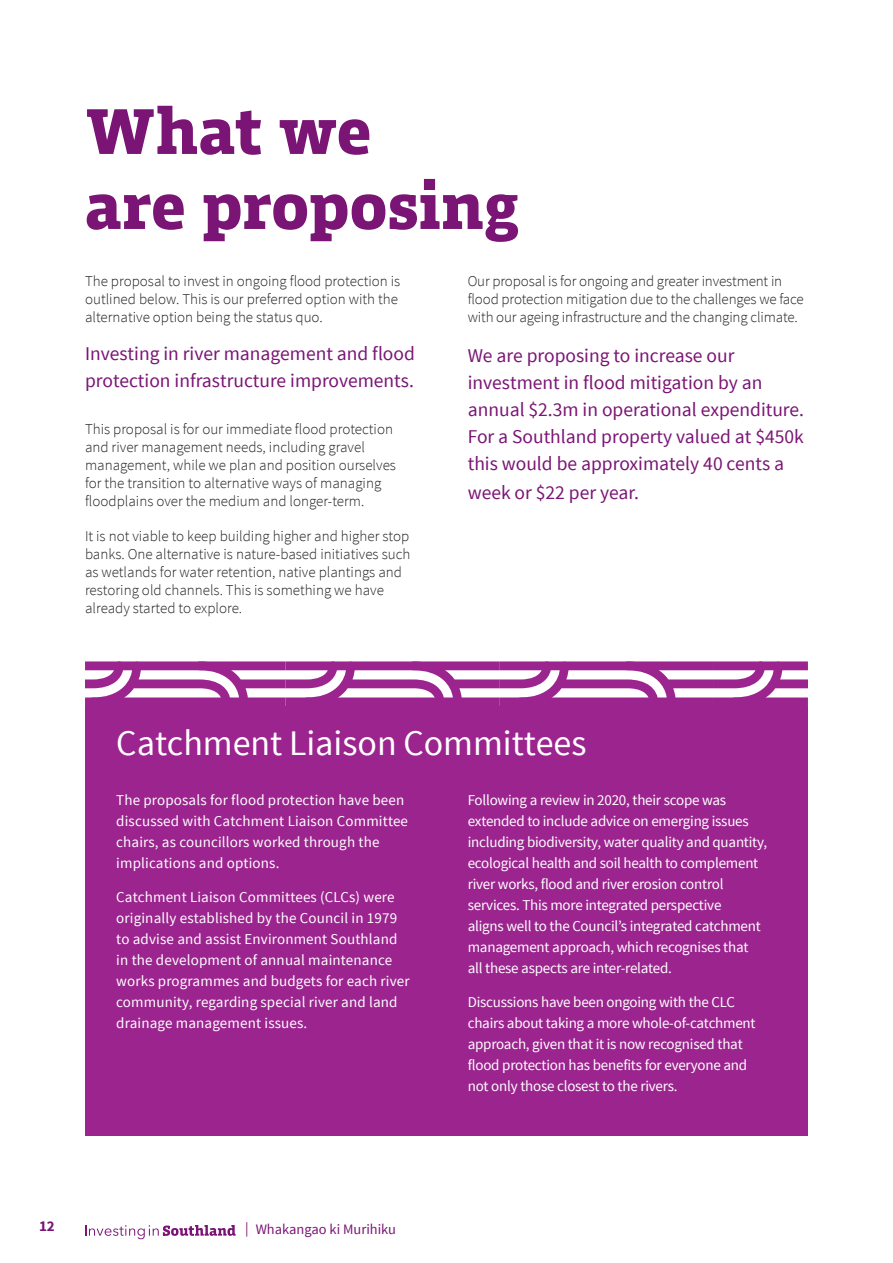
<style>
.page{position:relative;width:893px;height:1263px;background:#fff}
.page>*{position:absolute;margin:0;border:0;box-sizing:border-box;transform-origin:0 0}
.Main_Header{font:66px/75px "Enra Slab Var Roman";color:#7b1575}
.Sub_head_2_Reg{font:36px "Source Sans Pro";color:#fff}
.Sub_head_2_Reg-2{font:19.5px/27px "Source Sans Pro";color:#7b1575}
.Body_copy{font:300 15px/18px "Source Sans Pro";color:#231f20}
.Body_copy-2{font:15px/21px "Source Sans Pro";letter-spacing:-.015em;color:#fff}
.Body_copy-3{font:15px/21px "Source Sans Pro";letter-spacing:.01em;color:#fff}
.t1{font:700 15px "Source Sans Pro";color:#7b1575}
.Secondary_Header{font:14.4px "Source Sans Pro";color:#7b1575}
</style>
<div class="page">
<svg style="left:85px;top:1225px;width:151px;height:14px"></svg>
<div style="left:85px;top:706px;width:723px;height:429px;background:#9c248f"></div>
<svg style="left:85px;top:661px;width:723px;height:45px"></svg>
<p class="Main_Header" style="left:85px;top:91px;width:435px">What we<br>are proposing</p>
<p class="Body_copy" style="left:85px;top:272px;width:317px">The proposal to invest in ongoing flood protection is outlined below. This is our preferred option with the alternative option being the status quo.</p>
<p class="Body_copy" style="left:468px;top:272px;width:338px">Our proposal is for ongoing and greater investment in flood protection mitigation due to the challenges we face with our ageing infrastructure and the changing climate.</p>
<p class="Sub_head_2_Reg-2" style="left:468px;top:342px;width:338px">We are proposing to increase our investment in flood mitigation by an annual $2.3m in operational expenditure.<br>For a Southland property valued at $450k this would be approximately 40 cents a</p>
<p class="Sub_head_2_Reg-2" style="left:468px;top:479px;width:173px">week or $22 per year.</p>
<p class="Sub_head_2_Reg-2" style="left:85px;top:340px;width:331px">Investing in river management and flood protection infrastructure improvements.</p>
<p class="Body_copy" style="left:85px;top:420px;width:312px">This proposal is for our immediate flood protection and river management needs, including gravel management, while we plan and position ourselves for the transition to alternative ways of managing floodplains over the medium and longer-term.</p>
<p class="Body_copy" style="left:85px;top:527px;width:327px">It is not viable to keep building higher and higher stop banks. One alternative is nature-based initiatives such as wetlands for water retention, native plantings and restoring old channels. This is something we have already started to explore.</p>
<p class="Sub_head_2_Reg" style="left:116px;top:720px;width:472px">Catchment Liaison Committees</p>
<p class="Body_copy-3" style="left:116px;top:789px;width:293px">The proposals for flood protection have been discussed with Catchment Liaison Committee chairs, as councillors worked through the implications and options.</p>
<p class="Body_copy-3" style="left:116px;top:886px;width:295px">Catchment Liaison Committees (CLCs) were originally established by the Council in 1979 to advise and assist Environment Southland in the development of annual maintenance works programmes and budgets for each river community, regarding special river and land drainage management issues.</p>
<p class="t1" style="left:39px;top:1217px;width:17px">12</p>
<p class="Secondary_Header" style="left:245px;top:1220px;width:152px">| Whakangao ki Murihiku</p>
<p class="Body_copy-2" style="left:468px;top:789px;width:301px">Following a review in 2020, their scope was extended to include advice on emerging issues including biodiversity, water quality and quantity, ecological health and soil health to complement river works, flood and river erosion control services. This more integrated perspective<br>aligns well to the Council’s integrated catchment management approach, which recognises that all these aspects are inter-related.</p>
<p class="Body_copy-2" style="left:468px;top:991px;width:289px">Discussions have been ongoing with the CLC chairs about taking a more whole-of-catchment approach, given that it is now recognised that flood protection has benefits for everyone and not only those closest to the rivers.</p>
</div>
